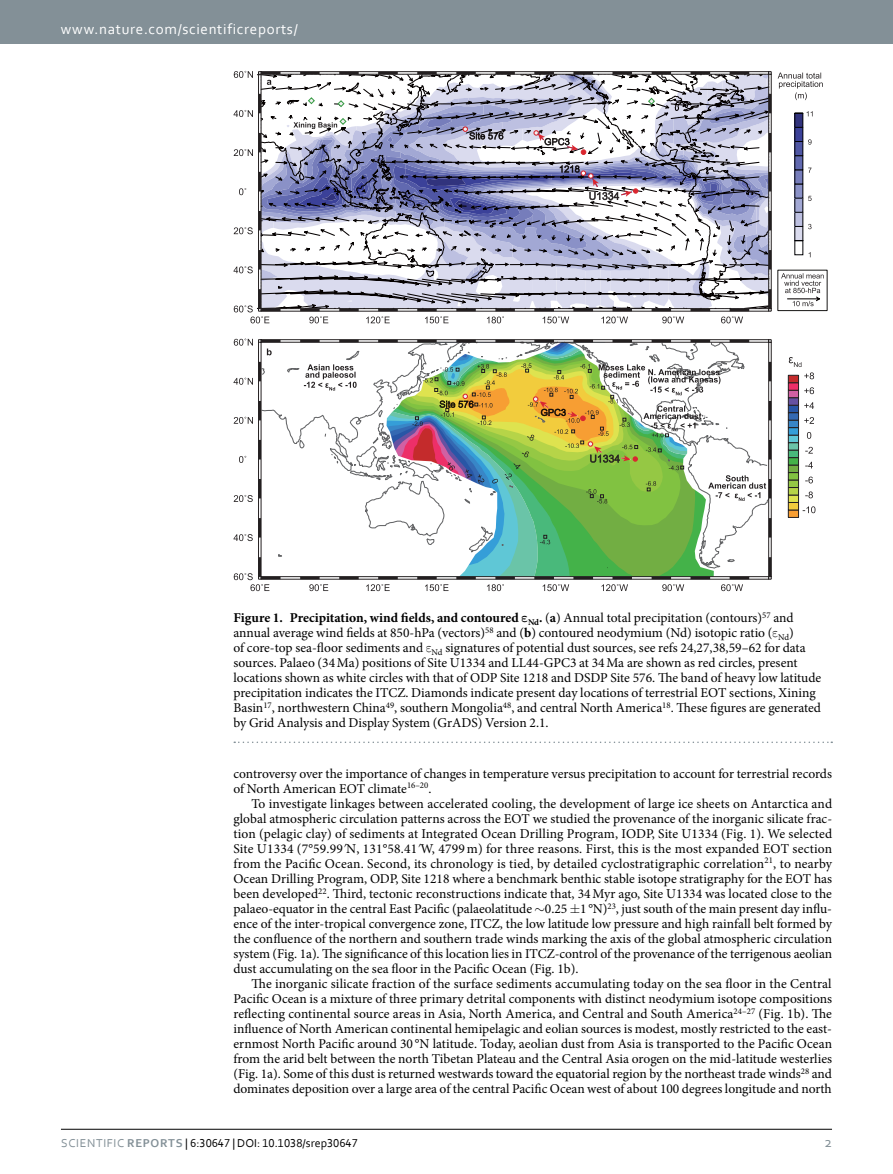
<style>
.page{position:relative;width:893px;height:1174px;background:#fff}
.page>*{position:absolute;margin:0;border:0;box-sizing:border-box;transform-origin:0 0}
.t1{font:15px "Corbel";letter-spacing:.045em;color:#fff}
.t2{font:15px "Corbel";color:#839097}
.t3{font:13.5px/15px "Minion Pro";color:#000}
.t4{font:12px "Corbel";color:#000}
.s1{font-weight:700}
.s2{font-family:"STIX General"}
.s3{color:#839097}
.s4{font-weight:700;color:#839097}
</style>
<div class="page">
<div style="left:0;top:0;width:893px;height:43px;background:#839097"></div>
<hr style="left:61px;top:1129px;width:771px;height:1px;background:#000">
<svg style="left:805px;top:491px;width:8px;height:7px"></svg>
<svg style="left:805px;top:462px;width:8px;height:6px"></svg>
<div style="left:788px;top:510px;width:11px;height:8px;background:#f79e33;border:1px solid #231f20"></div>
<div style="left:788px;top:502px;width:11px;height:8px;background:#f2cc3d;border:1px solid #231f20"></div>
<div style="left:788px;top:495px;width:11px;height:8px;background:#dee34f;border:1px solid #231f20"></div>
<div style="left:788px;top:487px;width:11px;height:8px;background:#b6d448;border:1px solid #231f20"></div>
<div style="left:788px;top:480px;width:10px;height:7px;background:#95c844"></div>
<div style="left:788px;top:480px;width:11px;height:8px;border:1px solid #231f20"></div>
<div style="left:788px;top:472px;width:10px;height:8px;background:#81c241"></div>
<div style="left:788px;top:472px;width:11px;height:8px;border:1px solid #231f20"></div>
<div style="left:788px;top:465px;width:11px;height:8px;background:#72ae43;border:1px solid #231f20"></div>
<div style="left:788px;top:457px;width:11px;height:8px;background:#44b249;border:1px solid #231f20"></div>
<div style="left:788px;top:450px;width:11px;height:8px;background:#49b97b;border:1px solid #231f20"></div>
<div style="left:788px;top:442px;width:11px;height:8px;background:#6ac4a8;border:1px solid #231f20"></div>
<div style="left:788px;top:435px;width:11px;height:8px;background:#5fc7d6;border:1px solid #231f20"></div>
<div style="left:788px;top:427px;width:11px;height:8px;background:#359ed8;border:1px solid #231f20"></div>
<div style="left:788px;top:420px;width:11px;height:8px;background:#3886c7;border:1px solid #231f20"></div>
<div style="left:788px;top:412px;width:11px;height:8px;background:#3469b2;border:1px solid #231f20"></div>
<div style="left:788px;top:405px;width:10px;height:7px;background:#2856a6"></div>
<div style="left:788px;top:405px;width:11px;height:8px;border:1px solid #231f20"></div>
<div style="left:788px;top:397px;width:11px;height:8px;background:#6651a1;border:1px solid #231f20"></div>
<div style="left:788px;top:390px;width:11px;height:8px;background:#d160a3;border:1px solid #231f20"></div>
<div style="left:788px;top:382px;width:11px;height:8px;background:#ed2f68;border:1px solid #231f20"></div>
<div style="left:788px;top:375px;width:11px;height:8px;background:#c42b2c;border:1px solid #231f20"></div>
<svg style="left:807px;top:432px;width:4px;height:7px"></svg>
<svg style="left:804px;top:402px;width:10px;height:7px"></svg>
<svg style="left:789px;top:357px;width:25px;height:22px"></svg>
<svg style="left:803px;top:506px;width:12px;height:7px"></svg>
<svg style="left:805px;top:476px;width:8px;height:7px"></svg>
<svg style="left:805px;top:447px;width:8px;height:6px"></svg>
<svg style="left:804px;top:417px;width:10px;height:7px"></svg>
<svg style="left:804px;top:387px;width:10px;height:7px"></svg>
<hr style="left:771px;top:340px;width:1px;height:239px;background:#231f20">
<svg style="left:234px;top:71px;width:590px;height:252px"></svg>
<svg style="left:234px;top:338px;width:537px;height:253px"></svg>
<svg style="left:234px;top:741px;width:598px;height:2px"></svg>
<p class="t1" style="left:61px;top:19px;width:238px">www.nature.com/scientificreports/</p>
<p class="t3" style="left:233px;top:610px;width:589px"><span class="s1">Figure 1. Precipitation, wind fields, and contoured</span> <sub>Nd</sub><span class="s1">.</span> (<span class="s1">a</span>) Annual total precipitation (contours)<sup>57</sup> and annual average wind fields at 850-hPa (vectors)<sup>58</sup> and (<span class="s1">b</span>) contoured neodymium (Nd) isotopic ratio ( <sub>Nd</sub>)<br>of core-top sea-floor sediments and <sub>Nd</sub> signatures of potential dust sources, see refs 24,27,38,59–62 for data sources. Palaeo (34Ma) positions of Site U1334 and LL44-GPC3 at 34Ma are shown as red circles, present locations shown as white circles with that of ODP Site 1218 and DSDP Site 576. The band of heavy low latitude precipitation indicates the ITCZ. Diamonds indicate present day locations of terrestrial EOT sections, Xining Basin<sup>17</sup>, northwestern China<sup>49</sup>, southern Mongolia<sup>48</sup>, and central North America<sup>18</sup>. These figures are generated by Grid Analysis and Display System (GrADS) Version 2.1.</p>
<p class="t3" style="left:233px;top:766px;width:600px">controversy over the importance of changes in temperature versus precipitation to account for terrestrial records of North American EOT climate<sup>16–20</sup>.</p>
<p class="t3" style="left:233px;top:796px;width:600px;text-align:justify;text-indent:18px">To investigate linkages between accelerated cooling, the development of large ice sheets on Antarctica and global atmospheric circulation patterns across the EOT we studied the provenance of the inorganic silicate frac&shy;tion (pelagic clay) of sediments at Integrated Ocean Drilling Program, IODP, Site U1334 (Fig. 1). We selected Site U1334 (7°59.99<span class="s2">ʹ</span>N, 131°58.41<span class="s2">ʹ</span>W, 4799 m) for three reasons. First, this is the most expanded EOT section from the Pacific Ocean. Second, its chronology is tied, by detailed cyclostratigraphic correlation<sup>21</sup>, to nearby Ocean Drilling Program, ODP, Site 1218 where a benchmark benthic stable isotope stratigraphy for the EOT has been developed<sup>22</sup>. Third, tectonic reconstructions indicate that, 34Myr ago, Site U1334 was located close to the palaeo-equator in the central East Pacific (palaeolatitude ∼0.25 1°N)<sup>23</sup>, just south of the main present day influ&shy;ence of the inter-tropical convergence zone, ITCZ, the low latitude low pressure and high rainfall belt formed by the confluence of the northern and southern trade winds marking the axis of the global atmospheric circulation system (Fig. 1a). The significance of this location lies in ITCZ-control of the provenance of the terrigenous aeolian dust accumulating on the sea floor in the Pacific Ocean (Fig. 1b).</p>
<p class="t3" style="left:233px;top:976px;width:600px;text-align:justify;text-indent:18px">The inorganic silicate fraction of the surface sediments accumulating today on the sea floor in the Central Pacific Ocean is a mixture of three primary detrital components with distinct neodymium isotope compositions reflecting continental source areas in Asia, North America, and Central and South America<sup>24–27</sup> (Fig. 1b). The influence of North American continental hemipelagic and eolian sources is modest, mostly restricted to the east&shy;ernmost North Pacific around 30 °N latitude. Today, aeolian dust from Asia is transported to the Pacific Ocean from the arid belt between the north Tibetan Plateau and the Central Asia orogen on the mid-latitude westerlies (Fig. 1a). Some of this dust is returned westwards toward the equatorial region by the northeast trade winds<sup>28</sup> and dominates deposition over a large area of the central Pacific Ocean west of about 100 degrees longitude and north</p>
<p class="t4" style="left:61px;top:1135px;width:298px"><span class="s3">Scientific</span> <span class="s4">REPORTS</span> | 6:30647 | DOI: 10.1038/srep30647</p>
<p class="t2" style="left:824px;top:1132px;width:9px">2</p>
</div>
